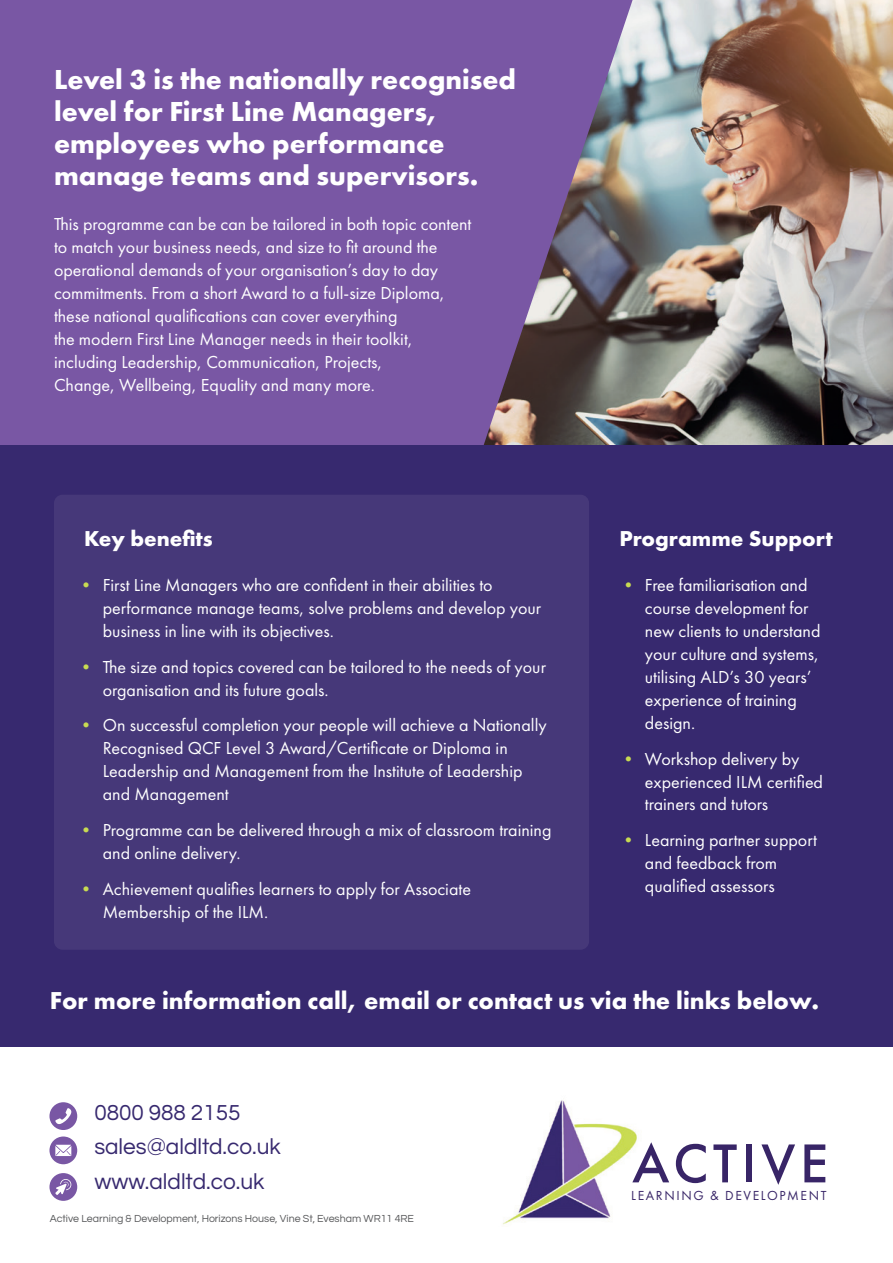
<style>
.page{position:relative;width:893px;height:1263px;background:#fff}
.page>*{position:absolute;margin:0;border:0;box-sizing:border-box;transform-origin:0 0}
.t1{font:500 56.85px "Futura PT";letter-spacing:.08em;color:#382567}
.t2{font:700 28.5px/32px "Futura PT";color:#fff}
.t3{font:700 25.35px "Futura PT";color:#fff}
.t4{font:22.5px/34.5px "Questrial";color:#37296f}
.t5{font:700 22.35px "Futura PT";color:#fff}
.t6{font:18px/23px "Futura PT";color:#fff}
.t7{font:13.65px "Futura PT";letter-spacing:.12em;color:#382567}
.t8{font:10.65px "Questrial";color:#57585a}
.s1{color:#c8db52}
</style>
<div class="page">
<div style="left:0;top:0;width:893px;height:1051px;background:#37296f"></div>
<img style="left:633px;top:0;width:260px;height:445px">
<svg style="left:0;top:0;width:633px;height:445px;background:#77599c"></svg>
<div style="left:0;top:1048px;width:893px;height:215px;background:#fff"></div>
<img style="left:503px;top:1100px;width:136px;height:125px">
<div style="left:49px;top:1102px;width:28px;height:28px;background:#7957a4;border-radius:50%"></div>
<div style="left:49px;top:1136px;width:28px;height:28px;background:#7957a4;border-radius:50%"></div>
<div style="left:49px;top:1173px;width:28px;height:28px;background:#7957a4;border-radius:50%"></div>
<svg style="left:55px;top:1108px;width:16px;height:16px"></svg>
<svg style="left:55px;top:1179px;width:16px;height:16px"></svg>
<svg style="left:55px;top:1145px;width:16px;height:11px"></svg>
<div style="left:54px;top:495px;width:535px;height:455px;background:#463879;border-radius:9px"></div>
<h2 class="t2" style="left:54px;top:62px;width:464px">Level 3 is the nationally recognised level for First Line Managers, employees who performance manage teams and supervisors.</h2>
<p class="t6" style="left:54px;top:213px;width:419px">This programme can be can be tailored in both topic content to match your business needs, and size to fit around the operational demands of your organisation’s day to day commitments. From a short Award to a full-size Diploma, these national qualifications can cover everything<br>the modern First Line Manager needs in their toolkit, including Leadership, Communication, Projects,<br>Change, Wellbeing, Equality and many more.</p>
<p class="t5" style="left:84px;top:524px;width:130px">Key benefits</p>
<p class="t5" style="left:619px;top:524px;width:215px">Programme Support</p>
<p class="t6" style="left:103px;top:573px;width:440px;text-indent:-26px"><span class="s1">•</span> First Line Managers who are confident in their abilities to performance manage teams, solve problems and develop your business in line with its objectives.</p>
<p class="t6" style="left:103px;top:655px;width:445px;text-indent:-26px"><span class="s1">•</span> The size and topics covered can be tailored to the needs of your organisation and its future goals.</p>
<p class="t6" style="left:103px;top:714px;width:445px;text-indent:-26px"><span class="s1">•</span> On successful completion your people will achieve a Nationally Recognised QCF Level 3 Award/Certificate or Diploma in Leadership and Management from the Institute of Leadership and Management</p>
<p class="t6" style="left:103px;top:818px;width:450px;text-indent:-26px"><span class="s1">•</span> Programme can be delivered through a mix of classroom training and online delivery.</p>
<p class="t6" style="left:103px;top:877px;width:370px;text-indent:-26px"><span class="s1">•</span> Achievement qualifies learners to apply for Associate<br>Membership of the ILM.</p>
<p class="t6" style="left:645px;top:573px;width:177px;text-indent:-26px"><span class="s1">•</span> Free familiarisation and course development for new clients to understand your culture and systems, utilising ALD’s 30 years’ experience of training design.</p>
<p class="t6" style="left:645px;top:747px;width:180px;text-indent:-26px"><span class="s1">•</span> Workshop delivery by experienced ILM certified trainers and tutors</p>
<p class="t6" style="left:645px;top:829px;width:173px;text-indent:-26px"><span class="s1">•</span> Learning partner support and feedback from qualified assessors</p>
<h3 class="t3" style="left:50px;top:984px;width:771px">For more information call, email or contact us via the links below.</h3>
<p class="t4" style="left:94px;top:1096px;width:188px">0800 988 2155 sales@aldltd.co.uk www.aldltd.co.uk</p>
<p class="t8" style="left:50px;top:1213px;width:366px">Active Learning &amp; Development, Horizons House, Vine St, Evesham WR11 4RE</p>
<h1 class="t1" style="left:632px;top:1129px;width:198px">ACTIVE</h1>
<p class="t7" style="left:631px;top:1187px;width:197px">LEARNING &amp; DEVELOPMENT</p>
</div>
